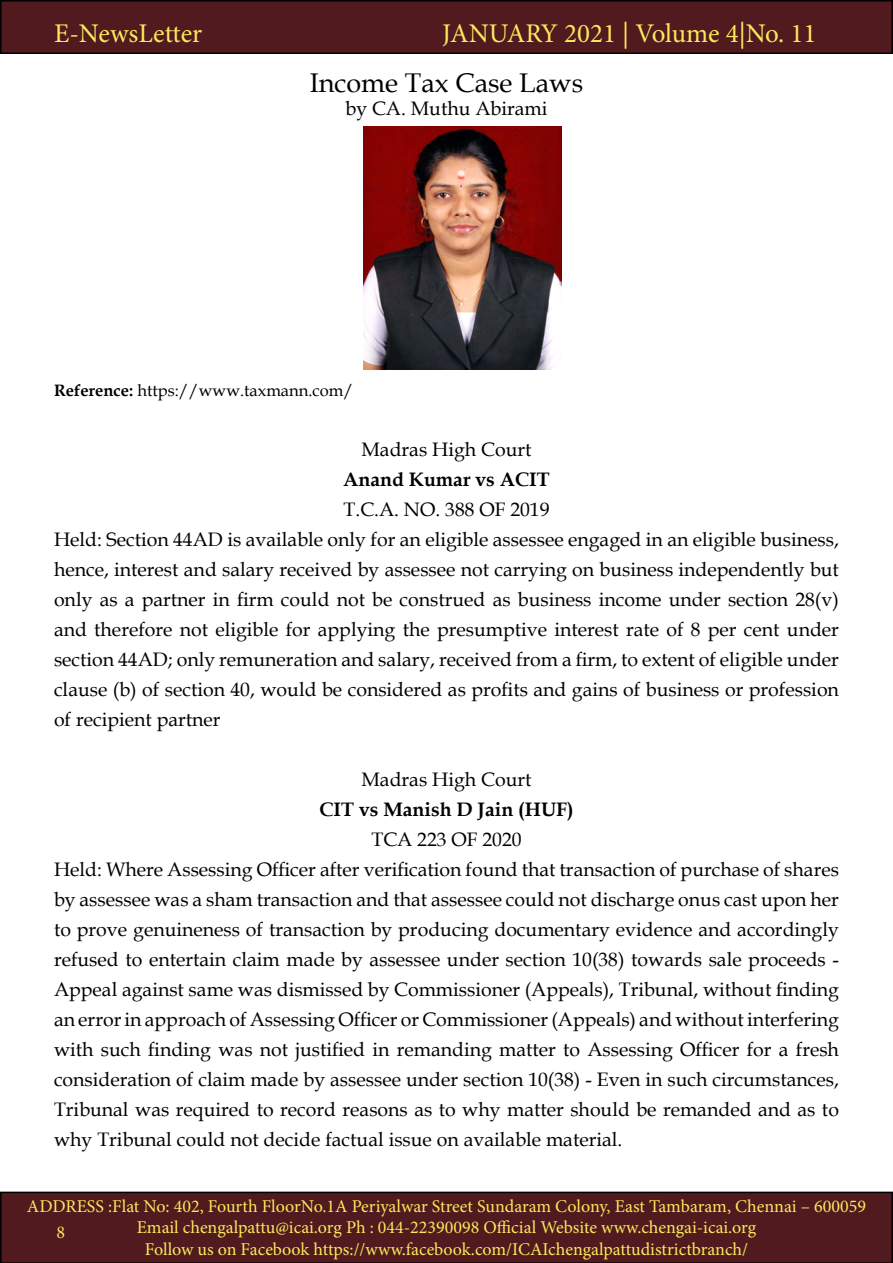
<style>
.page{position:relative;width:893px;height:1263px;background:#fff}
.page>*{position:absolute;margin:0;border:0;box-sizing:border-box;transform-origin:0 0}
.t1{font:27px "Minion Pro";color:#fce85d}
.t2{font:27px "Book Antiqua";color:#000}
.t3{font:19.5px/30px "Book Antiqua";color:#000}
.t4{font:700 19.5px "Book Antiqua";color:#000}
.t5{font:18px/21.6px "Minion Pro";color:#fce85d;text-align:center}
.t6{font:16.5px "Book Antiqua";color:#000}
.s1{font-weight:700}
</style>
<div class="page">
<div style="left:1px;top:1px;width:891px;height:52px;background:#501a1e"></div>
<div style="left:0;top:0;width:893px;height:54px;border:2px solid #000"></div>
<div style="left:0;top:1191px;width:893px;height:72px;background:#501a1e"></div>
<img style="left:364px;top:127px;width:197px;height:243px">
<h1 class="t1" style="left:54px;top:15px;width:150px">E-NewsLetter</h1>
<h1 class="t1" style="left:442px;top:15px;width:376px">JANUARY 2021 | Volume 4|No. 11</h1>
<h1 class="t2" style="left:310px;top:64px;width:275px">Income Tax Case Laws</h1>
<p class="t3" style="left:346px;top:93px;width:203px">by CA. Muthu Abirami</p>
<p class="t6" style="left:54px;top:379px;width:301px"><span class="s1">Reference:</span> https://www.taxmann.com/</p>
<p class="t3" style="left:361px;top:434px;width:171px">Madras High Court</p>
<p class="t4" style="left:343px;top:466px;width:208px">Anand Kumar vs ACIT</p>
<p class="t3" style="left:54px;top:494px;width:786px;text-indent:289px">T.C.A. NO. 388 OF 2019<br>Held: Section 44AD is available only for an eligible assessee engaged in an eligible business, hence, interest and salary received by assessee not carrying on business independently but only as a partner in firm could not be construed as business income under section 28(v) and therefore not eligible for applying the presumptive interest rate of 8 per cent under section 44AD; only remuneration and salary, received from a firm, to extent of eligible under clause (b) of section 40, would be considered as profits and gains of business or profession of recipient partner</p>
<p class="t3" style="left:361px;top:764px;width:171px">Madras High Court</p>
<p class="t4" style="left:319px;top:796px;width:256px">CIT vs Manish D Jain (HUF)</p>
<p class="t3" style="left:54px;top:824px;width:786px;text-indent:317px">TCA 223 OF 2020<br>Held: Where Assessing Officer after verification found that transaction of purchase of shares by assessee was a sham transaction and that assessee could not discharge onus cast upon her to prove genuineness of transaction by producing documentary evidence and accordingly refused to entertain claim made by assessee under section 10(38) towards sale proceeds - Appeal against same was dismissed by Commissioner (Appeals), Tribunal, without finding an error in approach of Assessing Officer or Commissioner (Appeals) and without interfering with such finding was not justified in remanding matter to Assessing Officer for a fresh consideration of claim made by assessee under section 10(38) - Even in such circumstances, Tribunal was required to record reasons as to why matter should be remanded and as to why Tribunal could not decide factual issue on available material.</p>
<p class="t5" style="left:27px;top:1195px;width:840px">ADDRESS :Flat No: 402, Fourth FloorNo.1A Periyalwar Street Sundaram Colony, East Tambaram, Chennai – 600059<br>Email chengalpattu@icai.org Ph : 044-22390098 Official Website www.chengai-icai.org<br>Follow us on Facebook https://www.facebook.com/ICAIchengalpattudistrictbranch/</p>
<p class="t5" style="left:57px;top:1221px;width:10px">8</p>
</div>
